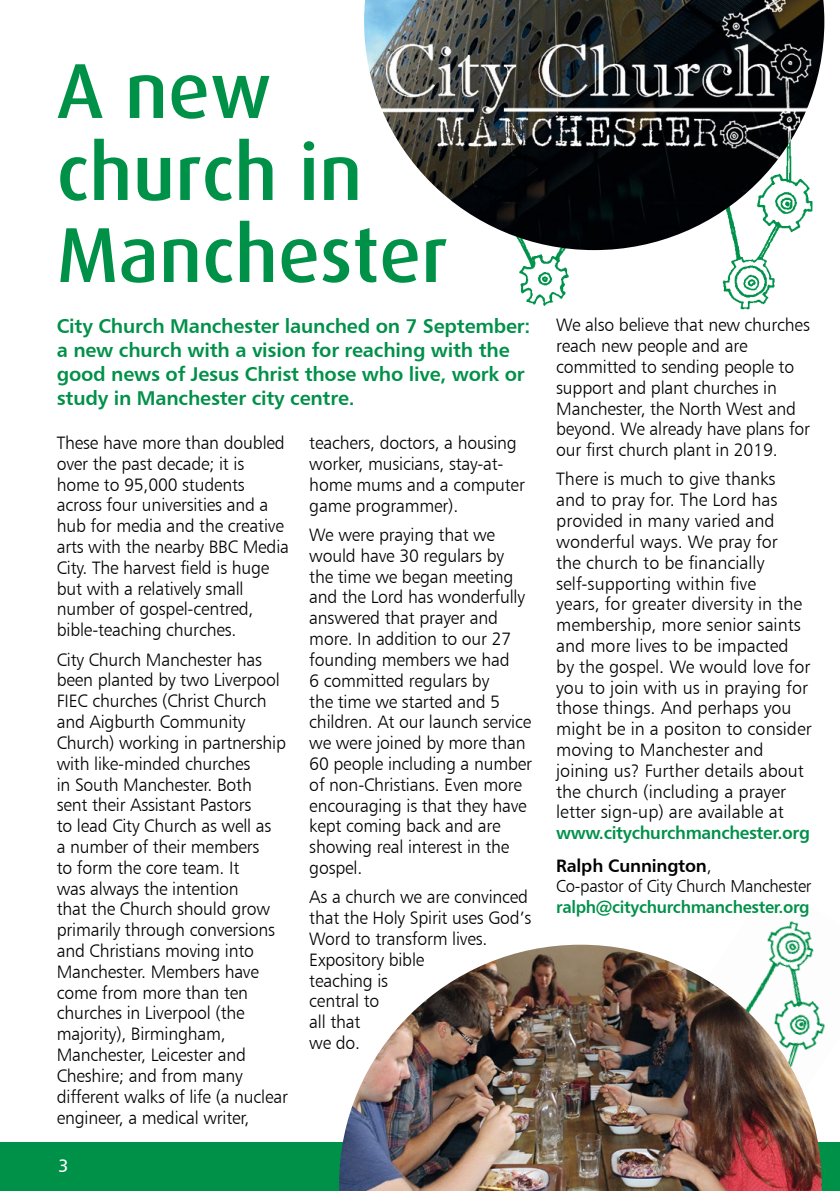
<style>
.page{position:relative;width:840px;height:1191px;background:#fff}
.page>*{position:absolute;margin:0;border:0;box-sizing:border-box;transform-origin:0 0}
.t1{font:500 78px/82px "Dax";color:#009149}
.t2{font:20px/24px "Humanist 777 BT Bold B";letter-spacing:-.01em;color:#009149}
.t3{font:18px/20.8px "Humanist 777 BT Light B";letter-spacing:-.01em;color:#000}
.t4{font:18px/32.2px "Humanist 777 BT Bold B";letter-spacing:-.02em;color:#009149;scale:.96 1}
.t5{font:18px "Humanist 777 BT Roman B";color:#fff}
.t6{font:17.2px "Humanist 777 BT Light B";letter-spacing:-.015em;color:#000}
.t7{font:17.2px "Humanist 777 BT Bold B";letter-spacing:-.02em;color:#009149;scale:.96 1}
.s1{color:#000}
.s2{font-family:"Humanist 777 BT Light B";color:#000}
</style>
<div class="page">
<img style="left:519px;top:250px;width:256px;height:60px">
<div style="left:0;top:1142px;width:839px;height:49px;background:#009149"></div>
<img style="left:364px;top:0;width:459px;height:250px">
<img style="left:767px;top:921px;width:59px;height:113px">
<img style="left:339px;top:944px;width:482px;height:247px">
<h1 class="t1" style="left:57px;top:51px;width:392px">A new church in<br>Manchester</h1>
<p class="t2" style="left:57px;top:313px;width:475px">City Church Manchester launched on 7 September: a new church with a vision for reaching with the good news of Jesus Christ those who live, work or study in Manchester city centre.</p>
<p class="t3" style="left:57px;top:432px;width:234px">These have more than doubled over the past decade; it is home to 95,000 students across four universities and a hub for media and the creative arts with the nearby BBC Media<br>City. The harvest field is huge but with a relatively small number of gospel-centred, bible-teaching churches.</p>
<p class="t3" style="left:57px;top:648px;width:233px">City Church Manchester has been planted by two Liverpool<br>FIEC churches (Christ Church and Aigburth Community<br>Church) working in partnership with like-minded churches<br>in South Manchester. Both<br>sent their Assistant Pastors<br>to lead City Church as well as<br>a number of their members<br>to form the core team. It<br>was always the intention<br>that the Church should grow primarily through conversions and Christians moving into<br>Manchester. Members have come from more than ten churches in Liverpool (the majority), Birmingham,<br>Manchester, Leicester and<br>Cheshire; and from many different walks of life (a nuclear engineer, a medical writer,</p>
<p class="t5" style="left:59px;top:1154px;width:12px">3</p>
<p class="t3" style="left:309px;top:432px;width:217px">teachers, doctors, a housing worker, musicians, stay-at&shy;home mums and a computer game programmer).</p>
<p class="t3" style="left:309px;top:524px;width:224px">We were praying that we would have 30 regulars by the time we began meeting and the Lord has wonderfully answered that prayer and more. In addition to our 27 founding members we had<br>6 committed regulars by<br>the time we started and 5 children. At our launch service we were joined by more than<br>60 people including a number of non-Christians. Even more encouraging is that they have kept coming back and are showing real interest in the gospel.</p>
<p class="t3" style="left:309px;top:886px;width:223px">As a church we are convinced that the Holy Spirit uses God’s<br>Word to transform lives.<br>Expository bible<br>teaching is<br>central to<br>all that<br>we do.</p>
<p class="t3" style="left:556px;top:314px;width:255px">We also believe that new churches reach new people and are committed to sending people to support and plant churches in<br>Manchester, the North West and beyond. We already have plans for our first church plant in 2019.</p>
<p class="t3" style="left:556px;top:468px;width:257px">There is much to give thanks<br>and to pray for. The Lord has provided in many varied and wonderful ways. We pray for<br>the church to be financially self-supporting within five<br>years, for greater diversity in the membership, more senior saints and more lives to be impacted<br>by the gospel. We would love for you to join with us in praying for those things. And perhaps you might be in a positon to consider moving to Manchester and joining us? Further details about the church (including a prayer letter sign-up) are available at</p>
<p class="t4" style="left:556px;top:816px;width:265px">www.citychurchmanchester.org<br><span class="s1">Ralph Cunnington</span><span class="s2">,</span></p>
<p class="t6" style="left:556px;top:875px;width:257px">Co-pastor of City Church Manchester</p>
<p class="t7" style="left:556px;top:896px;width:265px">ralph@citychurchmanchester.org</p>
</div>
